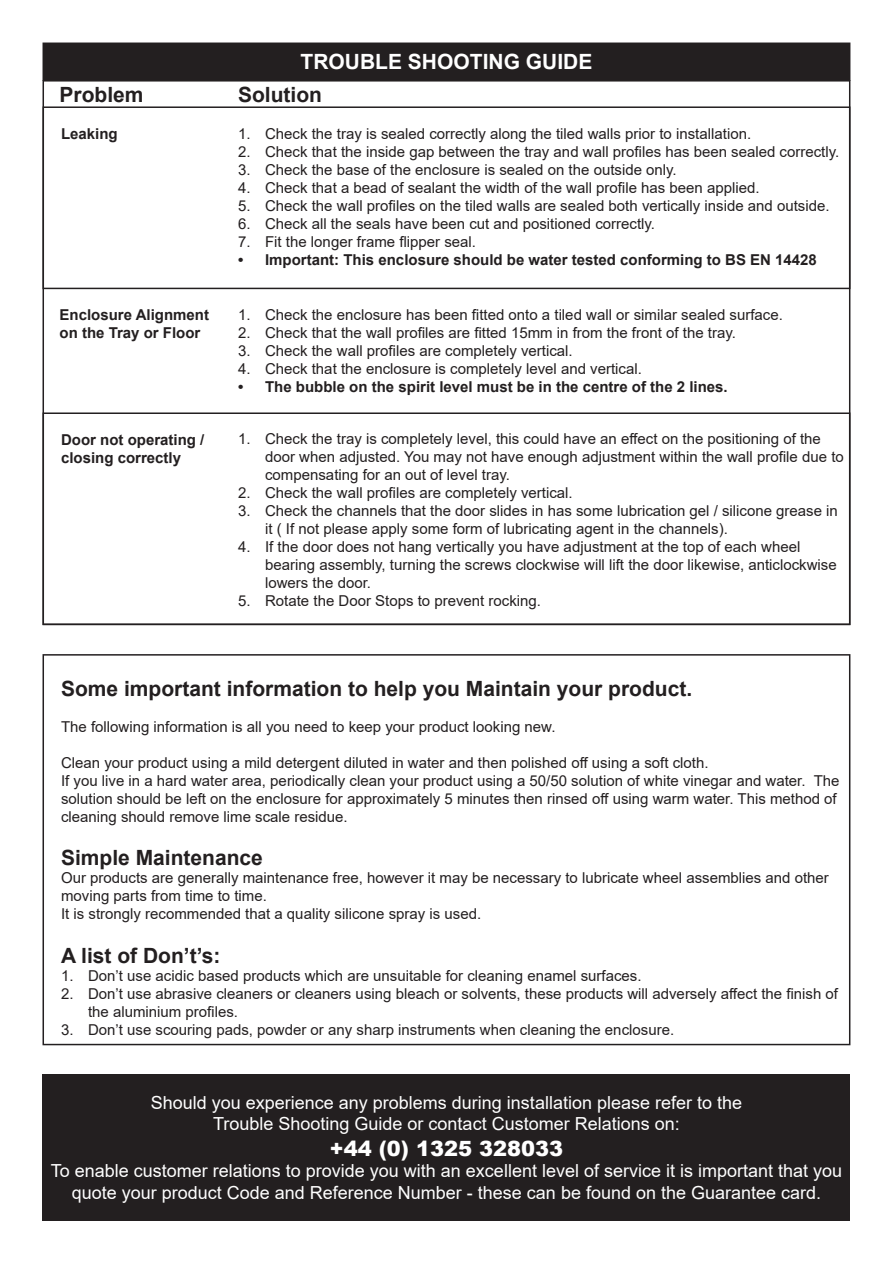
<style>
.page{position:relative;width:893px;height:1263px;background:#fff}
.page>*{position:absolute;margin:0;border:0;box-sizing:border-box;transform-origin:0 0}
.t1{font:700 21px "Arial";color:#231f20}
.t2{font:700 21px "Arial";color:#fff}
.t3{font:900 21px "Arial";color:#fff}
.t4{font:18px "Arial";color:#fff}
.t5{font:15px/18px "Arial";color:#231f20}
.t6{font:700 15px "Arial";color:#231f20}
</style>
<div class="page">
<div style="left:43px;top:43px;width:807px;height:37px;background:#231f20"></div>
<div style="left:43px;top:106px;width:807px;height:183px;border:2px solid #231f20"></div>
<div style="left:43px;top:654px;width:807px;height:391px;border:2px solid #231f20"></div>
<div style="left:43px;top:1074px;width:807px;height:146px;background:#231f20"></div>
<p class="t2" style="left:301px;top:47px;width:293px">TROUBLE SHOOTING GUIDE</p>
<p class="t1" style="left:60px;top:79px;width:86px">Problem</p>
<p class="t1" style="left:238px;top:79px;width:85px">Solution</p>
<p class="t6" style="left:61px;top:123px;width:58px">Leaking</p>
<p class="t5" style="left:238px;top:125px;width:515px">1. Check the tray is sealed correctly along the tiled walls prior to installation.</p>
<p class="t5" style="left:238px;top:143px;width:603px">2. Check that the inside gap between the tray and wall profiles has been sealed correctly.</p>
<p class="t5" style="left:238px;top:161px;width:440px">3. Check the base of the enclosure is sealed on the outside only.</p>
<p class="t5" style="left:238px;top:179px;width:523px">4. Check that a bead of sealant the width of the wall profile has been applied.</p>
<p class="t5" style="left:238px;top:197px;width:593px">5. Check the wall profiles on the tiled walls are sealed both vertically inside and outside.</p>
<p class="t5" style="left:238px;top:215px;width:418px">6. Check all the seals have been cut and positioned correctly.</p>
<p class="t5" style="left:238px;top:233px;width:239px">7. Fit the longer frame flipper seal.</p>
<p class="t6" style="left:238px;top:249px;width:580px">• Important: This enclosure should be water tested conforming to BS EN 14428</p>
<p class="t6" style="left:60px;top:304px;width:151px">Enclosure Alignment</p>
<p class="t6" style="left:60px;top:322px;width:142px">on the Tray or Floor</p>
<p class="t6" style="left:61px;top:429px;width:145px">Door not operating /</p>
<p class="t6" style="left:61px;top:447px;width:122px">closing correctly</p>
<p class="t5" style="left:238px;top:306px;width:546px">1. Check the enclosure has been fitted onto a tiled wall or similar sealed surface.</p>
<p class="t5" style="left:238px;top:324px;width:499px">2. Check that the wall profiles are fitted 15mm in from the front of the tray.</p>
<p class="t5" style="left:238px;top:342px;width:336px">3. Check the wall profiles are completely vertical.</p>
<p class="t5" style="left:238px;top:360px;width:405px">4. Check that the enclosure is completely level and vertical.</p>
<p class="t6" style="left:238px;top:376px;width:491px">• The bubble on the spirit level must be in the centre of the 2 lines.</p>
<p class="t5" style="left:265px;top:429px;width:580px;text-indent:-27px">1. Check the tray is completely level, this could have an effect on the positioning of the door when adjusted. You may not have enough adjustment within the wall profile due to compensating for an out of level tray.</p>
<p class="t5" style="left:238px;top:483px;width:336px">2. Check the wall profiles are completely vertical.</p>
<p class="t5" style="left:265px;top:501px;width:574px;text-indent:-27px">3. Check the channels that the door slides in has some lubrication gel / silicone grease in it ( If not please apply some form of lubricating agent in the channels).</p>
<p class="t5" style="left:265px;top:537px;width:573px;text-indent:-27px">4. If the door does not hang vertically you have adjustment at the top of each wheel bearing assembly, turning the screws clockwise will lift the door likewise, anticlockwise lowers the door.</p>
<p class="t5" style="left:238px;top:591px;width:304px">5. Rotate the Door Stops to prevent rocking.</p>
<p class="t1" style="left:61px;top:674px;width:633px">Some important information to help you Maintain your product.</p>
<p class="t5" style="left:61px;top:718px;width:496px">The following information is all you need to keep your product looking new.</p>
<p class="t5" style="left:61px;top:754px;width:649px">Clean your product using a mild detergent diluted in water and then polished off using a soft cloth.</p>
<p class="t5" style="left:61px;top:772px;width:780px">If you live in a hard water area, periodically clean your product using a 50/50 solution of white vinegar and water. The solution should be left on the enclosure for approximately 5 minutes then rinsed off using warm water. This method of cleaning should remove lime scale residue.</p>
<p class="t1" style="left:61px;top:843px;width:203px">Simple Maintenance</p>
<p class="t5" style="left:61px;top:869px;width:769px">Our products are generally maintenance free, however it may be necessary to lubricate wheel assemblies and other moving parts from time to time.</p>
<p class="t5" style="left:61px;top:905px;width:422px">It is strongly recommended that a quality silicone spray is used.</p>
<p class="t1" style="left:61px;top:940px;width:161px">A list of Don’t’s:</p>
<p class="t5" style="left:61px;top:966px;width:582px">1. Don’t use acidic based products which are unsuitable for cleaning enamel surfaces.</p>
<p class="t5" style="left:88px;top:984px;width:751px;text-indent:-27px">2. Don’t use abrasive cleaners or cleaners using bleach or solvents, these products will adversely affect the finish of the aluminium profiles.</p>
<p class="t5" style="left:61px;top:1020px;width:615px">3. Don’t use scouring pads, powder or any sharp instruments when cleaning the enclosure.</p>
<p class="t4" style="left:151px;top:1090px;width:593px">Should you experience any problems during installation please refer to the</p>
<p class="t4" style="left:213px;top:1112px;width:468px">Trouble Shooting Guide or contact Customer Relations on:</p>
<p class="t3" style="left:330px;top:1133px;width:235px">+44 (0) 1325 328033</p>
<p class="t4" style="left:51px;top:1158px;width:793px">To enable customer relations to provide you with an excellent level of service it is important that you</p>
<p class="t4" style="left:72px;top:1180px;width:751px">quote your product Code and Reference Number - these can be found on the Guarantee card.</p>
</div>
